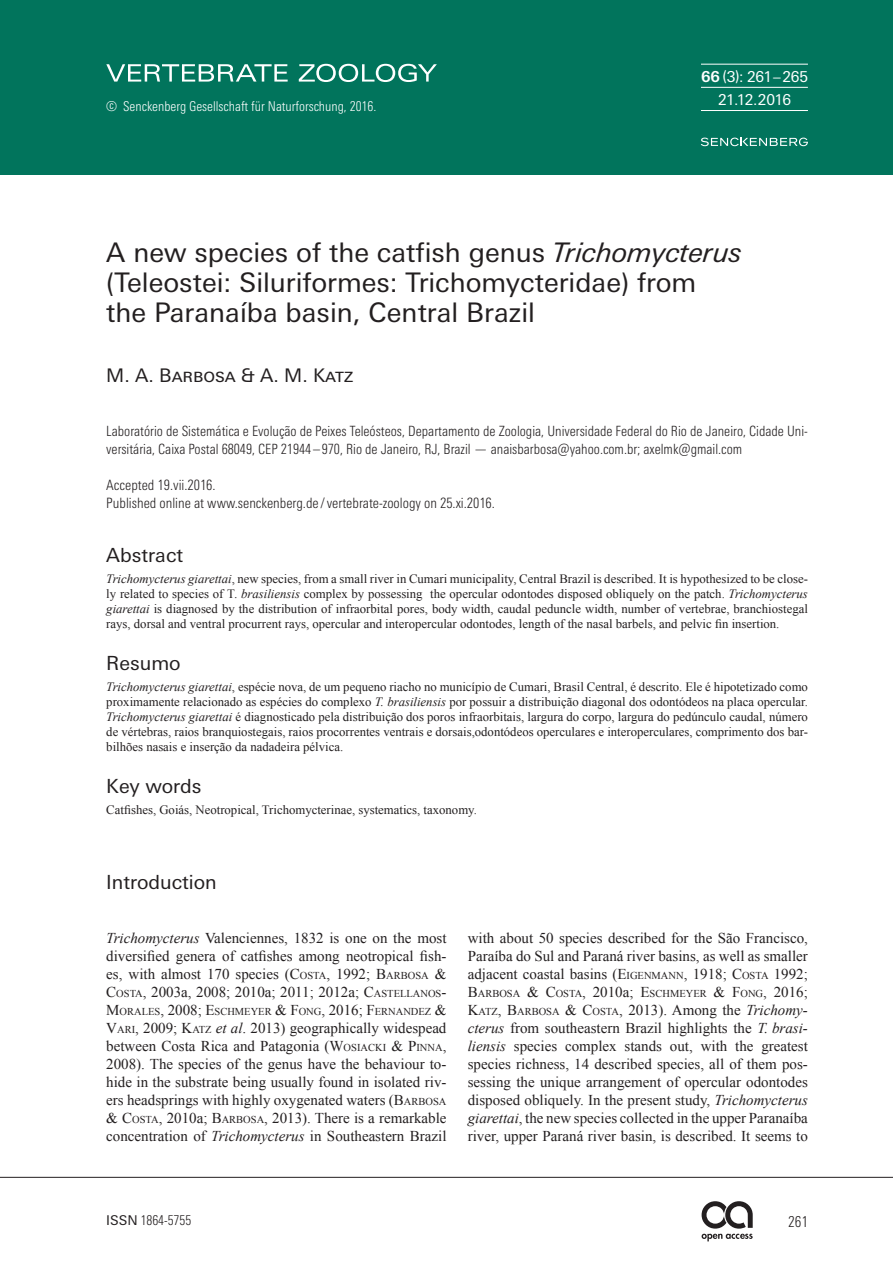
<style>
.page{position:relative;width:893px;height:1263px;background:#fff}
.page>*{position:absolute;margin:0;border:0;box-sizing:border-box;transform-origin:0 0}
.t1{font:27px/30px "Univers Next W1 G";color:#231f20}
.t2{font:19.5px "Univers Next W1 G";color:#231f20}
.t3{font:18.75px "Univers Next W1 G";letter-spacing:-.005em;color:#231f20}
.t4{font:15px/18px "Times New Roman";color:#231f20;text-align:justify}
.t5{font:15px/22.8px "Univers Next W1 G";letter-spacing:-.03em;color:#fff;text-align:center}
.t6{font:300 condensed 15px "Univers Next Pro";color:#231f20}
.t7{font:300 condensed 14.25px/18px "Univers Next Pro";color:#231f20}
.t8{font:300 condensed 14.1px/18px "Univers Next Pro";color:#231f20}
.t9{font:300 condensed 13.5px "Univers Next Pro";color:#fff}
.t10{font:300 condensed 13.5px "Univers Next Pro";color:#231f20}
.t11{font:12.75px/15px "Times New Roman";color:#231f20;text-align:justify}
.t12{font:10.5px "Times New Roman";color:#231f20}
.s1{font-weight:700}
.s2{font-style:italic}
.s3{font-style:inherit}
.s4{font-size:10.5px}
.s5{font-size:15px}
.s6{font-family:"Univers Next W1 G";font-weight:400;font-stretch:normal}
</style>
<div class="page">
<hr style="left:0;top:1177px;width:893px;height:1px;background:#231f20">
<svg style="left:702px;top:1234px;width:51px;height:7px"></svg>
<svg style="left:702px;top:1201px;width:51px;height:27px"></svg>
<div style="left:0;top:0;width:893px;height:174px;background:#01745c"></div>
<svg style="left:701px;top:138px;width:107px;height:8px"></svg>
<hr style="left:701px;top:64px;width:107px;height:1px;background:#fff">
<hr style="left:701px;top:110px;width:107px;height:1px;background:#fff">
<hr style="left:701px;top:87px;width:107px;height:1px;background:#fff">
<svg style="left:106px;top:64px;width:331px;height:18px"></svg>
<p class="t9" style="left:106px;top:98px;width:271px">© Senckenberg Gesellschaft für Naturforschung, 2016.</p>
<p class="t5" style="left:701px;top:65px;width:109px"><span class="s1">66</span> (3): 261–265<br>21.12.2016</p>
<h1 class="t1" style="left:106px;top:237px;width:637px">A new species of the catfish genus <span class="s2">Trichomycterus </span>(Teleostei: Siluriformes: Trichomycteridae) from the Paranaíba basin, Central Brazil</h1>
<h3 class="t3" style="left:106px;top:364px;width:248px">M. A. Barbosa &amp; A. M. Katz</h3>
<p class="t8" style="left:106px;top:422px;width:703px">Laboratório de Sistemática e Evolução de Peixes Teleósteos, Departamento de Zoologia, Universidade Federal do Rio de Janeiro, Cidade Uni&shy;versitária, Caixa Postal 68049, CEP 21944–970, Rio de Janeiro, RJ, Brazil — anaisbarbosa@yahoo.com.br; axelmk@gmail.com</p>
<p class="t7" style="left:106px;top:476px;width:390px">Accepted 19.vii.2016.<br>Published online at www.senckenberg.de /vertebrate-zoology on 25.xi.2016.</p>
<h2 class="t2" style="left:106px;top:544px;width:78px">Abstract</h2>
<p class="t11" style="left:106px;top:571px;width:703px"><span class="s2">Trichomycterus giarettai</span>, new species, from a small river in Cumari municipality, Central Brazil is described. It is hypothesized to be close&shy;ly related to species of T<span class="s2">. brasiliensis</span> complex by possessing the opercular odontodes disposed obliquely on the patch. <span class="s2">Trichomycterus giarettai</span> is diagnosed by the distribution of infraorbital pores, body width, caudal peduncle width, number of vertebrae, branchiostegal rays, dorsal and ventral procurrent rays, opercular and interopercular odontodes, length of the nasal barbels, and pelvic fin insertion.</p>
<h2 class="t2" style="left:106px;top:652px;width:76px">Resumo</h2>
<p class="t11" style="left:106px;top:679px;width:703px"><span class="s2">Trichomycterus giarettai</span>, espécie nova, de um pequeno riacho no município de Cumari, Brasil Central, é descrito. Ele é hipotetizado como proximamente relacionado as espécies do complexo <span class="s2">T. brasiliensis</span> por possuir a distribuição diagonal dos odontódeos na placa opercular.<br><span class="s2">Trichomycterus giarettai</span> é diagnosticado pela distribuição dos poros infraorbitais, largura do corpo, largura do pedúnculo caudal, número de vértebras, raios branquiostegais, raios procorrentes ventrais e dorsais,odontódeos operculares e interoperculares, comprimento dos bar&shy;bilhões nasais e inserção da nadadeira pélvica.</p>
<h2 class="t2" style="left:106px;top:775px;width:97px">Key words</h2>
<p class="t11" style="left:106px;top:802px;width:372px">Catfishes, Goiás, Neotropical, Trichomycterinae, systematics, taxonomy.</p>
<h2 class="t2" style="left:106px;top:871px;width:112px">Introduction</h2>
<p class="t4" style="left:106px;top:929px;width:342px"><span class="s2">Trichomycterus</span> Valenciennes, 1832 is one on the most diversified genera of catfishes among neotropical fish&shy;es, with almost 170 species (<span class="s3">C</span><span class="s4">OSTA</span><span class="s3">, 1992; B</span><span class="s4">ARBOSA</span> <span class="s3">&amp; C</span><span class="s4">OSTA</span><span class="s3">, 2003</span>a<span class="s3">, 2008; 2010</span>a<span class="s3">; 2011; 2012</span>a<span class="s3">; C</span><span class="s4">ASTELLANOS</span><span class="s3">-</span></p>
<p class="t12" style="left:106px;top:1004px;width:342px"><span class="s5">M</span>ORALES<span class="s5">, 2008; E</span>SCHMEYER <span class="s5">&amp; F</span>ONG<span class="s5">, 2016; F</span>ERNANDEZ <span class="s5">&amp;</span></p>
<p class="t4" style="left:106px;top:1019px;width:342px"><span class="s3">V</span><span class="s4">ARI</span><span class="s3">, 2009; K</span><span class="s4">ATZ</span> <span class="s2">et al</span><span class="s3">. 2013)</span> geographically widespead between Costa Rica and Patagonia <span class="s3">(W</span><span class="s4">OSIACKI</span> <span class="s3">&amp; P</span><span class="s4">INNA</span>, 2008). The species of the genus have the behaviour to&shy;hide in the substrate being usually found in isolated riv&shy;ers headsprings with highly oxygenated waters (<span class="s3">B</span><span class="s4">ARBOSA </span><span class="s3">&amp; C</span><span class="s4">OSTA</span>, 2010a; <span class="s3">B</span><span class="s4">ARBOSA</span>, 2013). There is a remarkable concentration of <span class="s2">Trichomycterus</span> in Southeastern Brazil</p>
<p class="t4" style="left:468px;top:929px;width:342px">with about 50 species described for the São Francisco, Paraíba do Sul and Paraná river basins, as well as smaller adjacent coastal basins (<span class="s3">E</span><span class="s4">IGENMANN</span><span class="s3">, 1918; C</span><span class="s4">OSTA</span> <span class="s3">1992;</span></p>
<p class="t12" style="left:468px;top:986px;width:342px"><span class="s5">B</span>ARBOSA <span class="s5">&amp; C</span>OSTA<span class="s5">, 2010</span><span class="s5">a</span><span class="s5">; E</span>SCHMEYER <span class="s5">&amp; F</span>ONG<span class="s5">, 2016;</span></p>
<p class="t4" style="left:468px;top:1001px;width:342px"><span class="s3">K</span><span class="s4">ATZ</span><span class="s3">, B</span><span class="s4">ARBOSA</span> <span class="s3">&amp; C</span><span class="s4">OSTA</span>, 2013). Among the <span class="s2">Trichomy&shy;cterus</span> from southeastern Brazil highlights the <span class="s2">T. brasi&shy;liensis</span> species complex stands out, with the greatest species richness, 14 described species, all of them pos&shy;sessing the unique arrangement of opercular odontodes disposed obliquely. In the present study, <span class="s2">Trichomycterus giarettai</span>, the new species collected in the upper Paranaíba river, upper Paraná river basin, is described. It seems to</p>
<p class="t10" style="left:106px;top:1212px;width:86px"><span class="s6">ISSN</span> 1864-5755</p>
<p class="t6" style="left:788px;top:1213px;width:21px">261</p>
</div>
